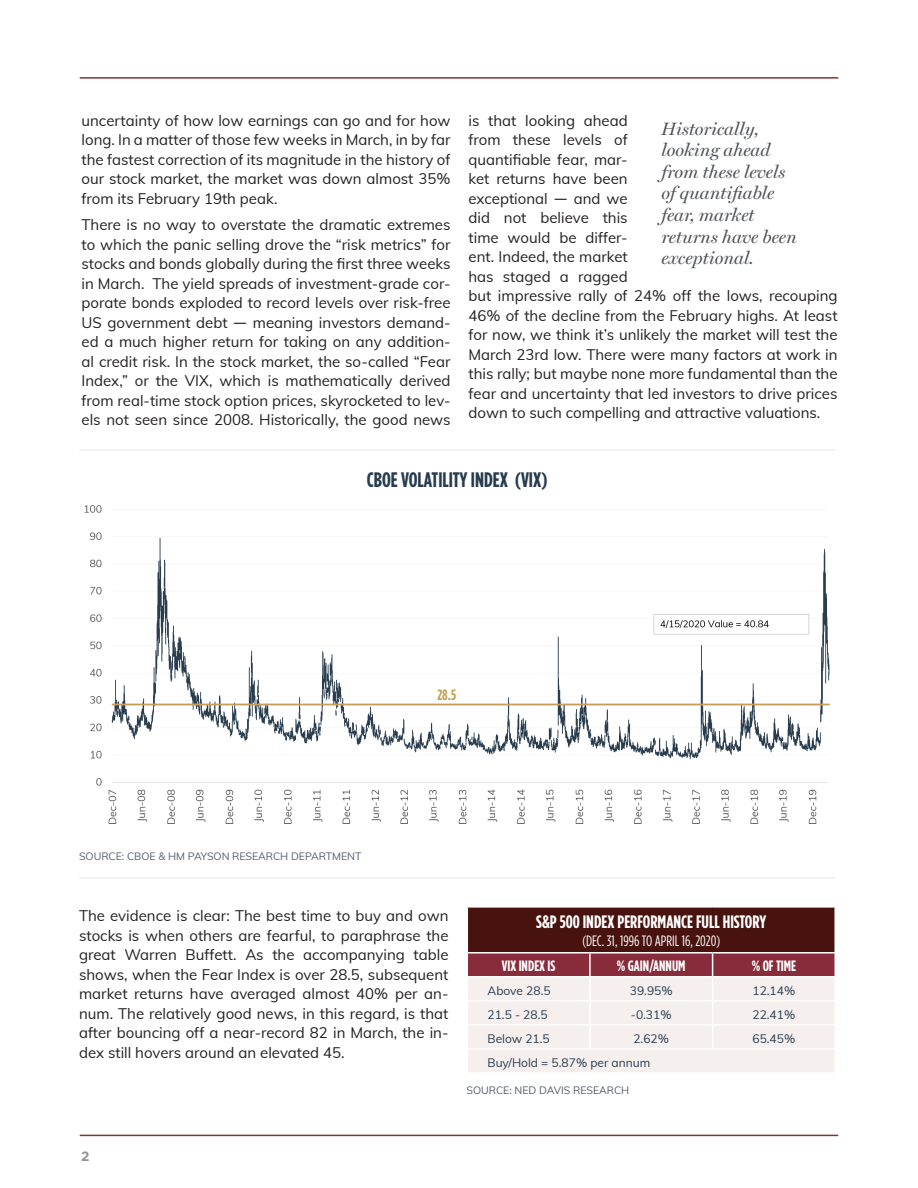
<style>
.page{position:relative;width:918px;height:1188px;background:#fff}
.page>*{position:absolute;margin:0;border:0;box-sizing:border-box;transform-origin:0 0}
.t1{font:700 21px "Gotham Condensed";color:#273c4f}
.Block_Quote{font:italic 18px/21.6px "Miller Display";color:#505357}
.t2{font:700 18px "Gotham Condensed";color:#fff}
.Body_Copy{font:15px/19.5px "Muli";color:#231f20;text-align:justify}
.t3{font:700 15px "Gotham Condensed";color:#fff}
.t4{font:15px "Gotham Condensed";color:#fff}
.t5{font:700 15px "Gotham Condensed";color:#c69e57}
.t6{font:700 13.5px "Gotham";color:#939598}
.Table_Text{font:12px "Muli";color:#273c4f}
.Body_Copy-2{font:10.5px "Muli";color:#535c6c}
.s1{font-family:"Benton Sans"}
</style>
<div class="page">
<hr style="left:80px;top:77px;width:758px;height:2px;background:#853335">
<hr style="left:80px;top:1135px;width:758px;height:1px;background:#853335">
<div style="left:467px;top:907px;width:368px;height:46px;background:#48120f"></div>
<hr style="left:467px;top:906px;width:123px;height:2px;background:#fff">
<hr style="left:467px;top:908px;width:1px;height:44px;background:#fff">
<hr style="left:590px;top:906px;width:123px;height:2px;background:#fff">
<hr style="left:713px;top:906px;width:123px;height:2px;background:#fff">
<hr style="left:834px;top:908px;width:2px;height:44px;background:#fff">
<hr style="left:467px;top:952px;width:123px;height:2px;background:#fff">
<hr style="left:590px;top:952px;width:123px;height:2px;background:#fff">
<hr style="left:713px;top:952px;width:123px;height:2px;background:#fff">
<svg style="left:467px;top:953px;width:368px;height:119px;background:#e1cbcd"></svg>
<hr style="left:834px;top:1049px;width:2px;height:23px;background:#fff">
<hr style="left:79px;top:449px;width:756px;height:2px;background:#edeef0">
<hr style="left:79px;top:877px;width:756px;height:2px;background:#edeef0">
<img style="left:84px;top:505px;width:746px;height:319px">
<div style="left:120px;top:783px;width:14px;height:44px;background:#fff"></div>
<div style="left:149px;top:783px;width:14px;height:44px;background:#fff"></div>
<div style="left:178px;top:783px;width:14px;height:44px;background:#fff"></div>
<div style="left:207px;top:783px;width:14px;height:44px;background:#fff"></div>
<div style="left:237px;top:783px;width:14px;height:44px;background:#fff"></div>
<div style="left:266px;top:783px;width:14px;height:44px;background:#fff"></div>
<div style="left:295px;top:783px;width:14px;height:44px;background:#fff"></div>
<div style="left:324px;top:783px;width:14px;height:44px;background:#fff"></div>
<div style="left:353px;top:783px;width:15px;height:44px;background:#fff"></div>
<div style="left:383px;top:783px;width:14px;height:44px;background:#fff"></div>
<div style="left:412px;top:783px;width:14px;height:44px;background:#fff"></div>
<div style="left:441px;top:783px;width:14px;height:44px;background:#fff"></div>
<div style="left:470px;top:783px;width:14px;height:44px;background:#fff"></div>
<div style="left:500px;top:783px;width:14px;height:44px;background:#fff"></div>
<div style="left:529px;top:783px;width:14px;height:44px;background:#fff"></div>
<div style="left:558px;top:783px;width:14px;height:44px;background:#fff"></div>
<div style="left:587px;top:783px;width:14px;height:44px;background:#fff"></div>
<div style="left:617px;top:783px;width:14px;height:44px;background:#fff"></div>
<div style="left:646px;top:783px;width:14px;height:44px;background:#fff"></div>
<div style="left:675px;top:783px;width:14px;height:44px;background:#fff"></div>
<div style="left:704px;top:783px;width:14px;height:44px;background:#fff"></div>
<div style="left:733px;top:783px;width:14px;height:44px;background:#fff"></div>
<div style="left:763px;top:783px;width:14px;height:44px;background:#fff"></div>
<div style="left:792px;top:783px;width:14px;height:44px;background:#fff"></div>
<div style="left:821px;top:783px;width:14px;height:44px;background:#fff"></div>
<p class="Body_Copy" style="left:82px;top:110px;width:371px">uncertainty of how low earnings can go and for how long. In a matter of those few weeks in March, in by far the fastest correction of its magnitude in the history of our stock market, the market was down almost 35% from its February 19th peak.</p>
<p class="Body_Copy" style="left:82px;top:214px;width:371px">There is no way to overstate the dramatic extremes to which the panic selling drove the “risk metrics” for stocks and bonds globally during the first three weeks in March. The yield spreads of investment-grade cor&shy;porate bonds exploded to record levels over risk-free US government debt <span class="s1">—</span> meaning investors demand&shy;ed a much higher return for taking on any addition&shy;al credit risk. In the stock market, the so-called “Fear Index,” or the VIX, which is mathematically derived from real-time stock option prices, skyrocketed to lev&shy;els not seen since 2008. Historically, the good news</p>
<p class="Body_Copy" style="left:469px;top:110px;width:371px;text-align:left">is that looking ahead<br>from these levels of<br>quantifiable fear, mar-<br>ket returns have been<br>exceptional <span class="s1">—</span> and we<br>did not believe this<br>time would be differ-<br>ent. Indeed, the market<br>has staged a ragged<br>but impressive rally of 24% off the lows, recouping 46% of the decline from the February highs. At least for now, we think it’s unlikely the market will test the March 23rd low. There were many factors at work in this rally; but maybe none more fundamental than the fear and uncertainty that led investors to drive prices down to such compelling and attractive valuations.</p>
<p class="Block_Quote" style="left:662px;top:118px;width:137px">Historically, looking ahead from these levels of quantifiable fear, market returns have been exceptional.</p>
<p class="t1" style="left:367px;top:467px;width:182px">CBOE VOLATILITY INDEX (VIX)</p>
<p class="Body_Copy-2" style="left:79px;top:849px;width:284px">SOURCE: CBOE &amp; HM PAYSON RESEARCH DEPARTMENT</p>
<p class="t5" style="left:437px;top:686px;width:20px">28.5</p>
<p class="Body_Copy" style="left:79px;top:905px;width:371px">The evidence is clear: The best time to buy and own stocks is when others are fearful, to paraphrase the great Warren Buffett. As the accompanying table shows, when the Fear Index is over 28.5, subsequent market returns have averaged almost 40% per an&shy;num. The relatively good news, in this regard, is that after bouncing off a near-record 82 in March, the in&shy;dex still hovers around an elevated 45.</p>
<p class="t2" style="left:536px;top:911px;width:231px">S&amp;P 500 INDEX PERFORMANCE FULL HISTORY</p>
<p class="t4" style="left:582px;top:932px;width:139px">(DEC. 31, 1996 TO APRIL 16, 2020)</p>
<p class="t3" style="left:502px;top:957px;width:55px">VIX INDEX IS</p>
<p class="t3" style="left:617px;top:957px;width:70px">% GAIN/ANNUM</p>
<p class="t3" style="left:752px;top:957px;width:46px">% OF TIME</p>
<p class="Table_Text" style="left:488px;top:982px;width:65px">Above 28.5</p>
<p class="Table_Text" style="left:630px;top:982px;width:44px">39.95%</p>
<p class="Table_Text" style="left:752px;top:982px;width:44px">12.14%</p>
<p class="Table_Text" style="left:488px;top:1006px;width:62px">21.5 - 28.5</p>
<p class="Table_Text" style="left:631px;top:1006px;width:42px">-0.31%</p>
<p class="Table_Text" style="left:752px;top:1006px;width:44px">22.41%</p>
<p class="Table_Text" style="left:488px;top:1030px;width:64px">Below 21.5</p>
<p class="Table_Text" style="left:633px;top:1030px;width:37px">2.62%</p>
<p class="Table_Text" style="left:752px;top:1030px;width:44px">65.45%</p>
<p class="Table_Text" style="left:488px;top:1054px;width:164px">Buy/Hold = 5.87% per annum</p>
<p class="Body_Copy-2" style="left:467px;top:1083px;width:164px">SOURCE: NED DAVIS RESEARCH</p>
<p class="t6" style="left:81px;top:1147px;width:10px">2</p>
</div>
